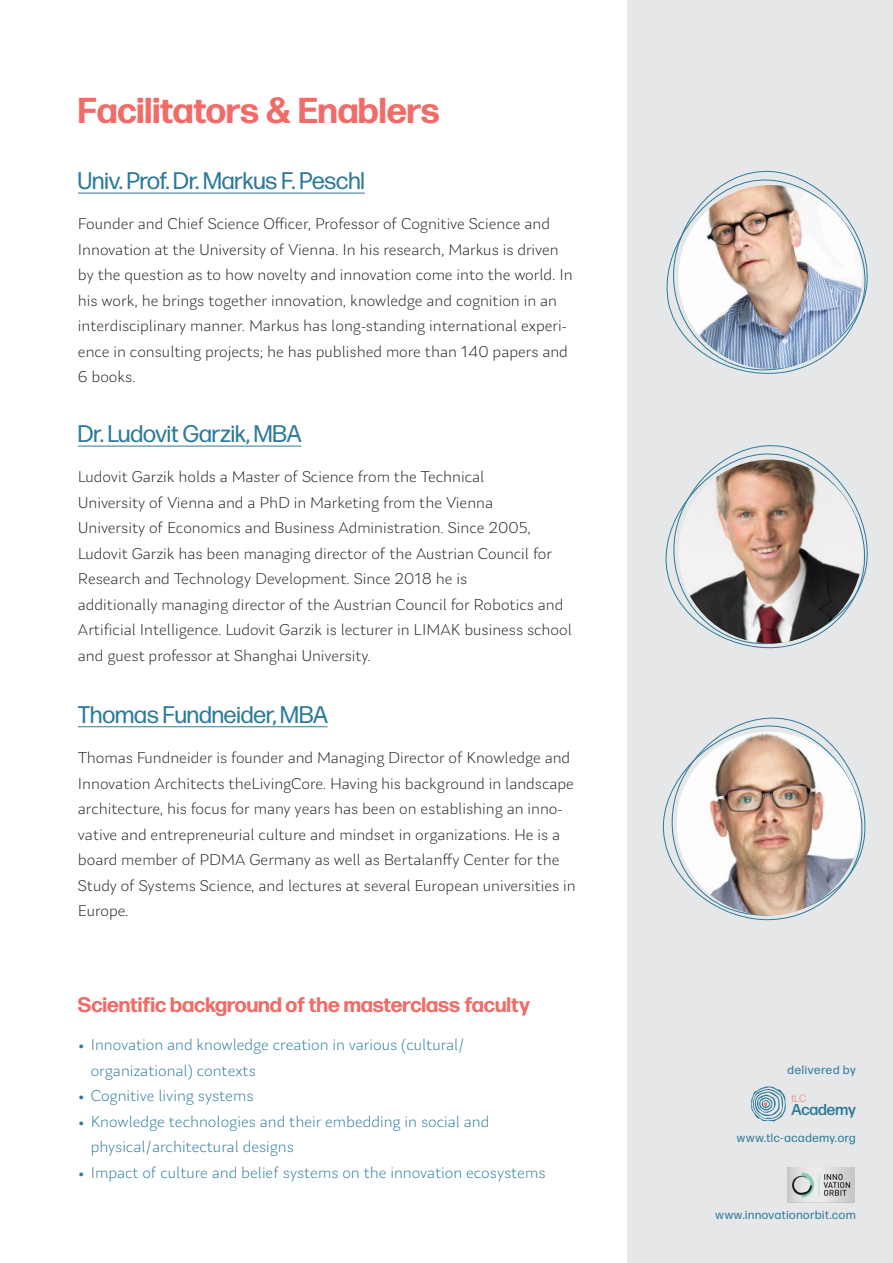
<style>
.page{position:relative;width:893px;height:1263px;background:#fff}
.page>*{position:absolute;margin:0;border:0;box-sizing:border-box;transform-origin:0 0}
.t1{font:700 36px "Forma DJR Deck";color:#f16c68}
.t2{font:24px "Forma DJR Deck";color:#2c7a9b}
.t3{font:700 21px "Forma DJR Deck";color:#f16c68}
.Paragraph_Style_1{font:300 16.5px/25.5px "Laca Text";color:#231f20}
.t4{font:300 16.5px/25.5px "Laca Text";color:#2c7a9b}
.t5{font:500 15.75px "Forma DJR Deck";color:#2c7a9b}
.t6{font:12px "Forma DJR Deck";letter-spacing:.06em;color:#2c7a9b}
.t7{font:300 10.5px "Forma DJR Deck";color:#f16c68}
</style>
<div class="page">
<div style="left:627px;top:0;width:266px;height:1263px;background:#e6e7e9"></div>
<div style="left:658px;top:171px;width:216px;height:211px;background:#e6e7e9"></div>
<img style="left:670px;top:185px;width:201px;height:192px">
<hr style="left:78px;top:193px;width:287px;height:1px;background:#2c7a9b">
<hr style="left:78px;top:446px;width:223px;height:1px;background:#2c7a9b">
<hr style="left:78px;top:726px;width:250px;height:1px;background:#2c7a9b">
<div style="left:666px;top:437px;width:210px;height:215px;background:#e6e7e9"></div>
<svg style="left:662px;top:450px;width:206px;height:201px;background:#dde1e5"></svg>
<img style="left:675px;top:460px;width:191px;height:187px">
<div style="left:661px;top:705px;width:216px;height:222px;background:#e6e7e9"></div>
<svg style="left:660px;top:723px;width:205px;height:199px;background:#dce1e4"></svg>
<img style="left:677px;top:732px;width:186px;height:186px">
<img style="left:787px;top:1168px;width:67px;height:34px">
<svg style="left:751px;top:1086px;width:35px;height:35px"></svg>
<p class="t1" style="left:78px;top:88px;width:363px">Facilitators &amp; Enablers</p>
<p class="t2" style="left:78px;top:166px;width:288px">Univ. Prof. Dr. Markus F. Peschl</p>
<p class="Paragraph_Style_1" style="left:78px;top:211px;width:496px">Founder and Chief Science Officer, Professor of Cognitive Science and Innovation at the University of Vienna. In his research, Markus is driven by the question as to how novelty and innovation come into the world. In his work, he brings together innovation, knowledge and cognition in an interdisciplinary manner. Markus has long-standing international experi&shy;ence in consulting projects; he has published more than 140 papers and 6 books.</p>
<p class="t2" style="left:78px;top:419px;width:225px">Dr. Ludovit Garzik, MBA</p>
<p class="Paragraph_Style_1" style="left:78px;top:464px;width:495px">Ludovit Garzik holds a Master of Science from the Technical<br>University of Vienna and a PhD in Marketing from the Vienna<br>University of Economics and Business Administration. Since 2005, Ludovit Garzik has been managing director of the Austrian Council for Research and Technology Development. Since 2018 he is<br>additionally managing director of the Austrian Council for Robotics and Artificial Intelligence. Ludovit Garzik is lecturer in LIMAK business school and guest professor at Shanghai University.</p>
<p class="t2" style="left:78px;top:699px;width:252px">Thomas Fundneider, MBA</p>
<p class="Paragraph_Style_1" style="left:78px;top:745px;width:499px">Thomas Fundneider is founder and Managing Director of Knowledge and Innovation Architects theLivingCore. Having his background in landscape architecture, his focus for many years has been on establishing an inno&shy;vative and entrepreneurial culture and mindset in organizations. He is a board member of PDMA Germany as well as Bertalanffy Center for the Study of Systems Science, and lectures at several European universities in Europe.</p>
<p class="t3" style="left:78px;top:992px;width:453px">Scientific background of the masterclass faculty</p>
<p class="t4" style="left:91px;top:1032px;width:376px;text-indent:-13px">• Innovation and knowledge creation in various (cultural/ organizational) contexts</p>
<p class="t4" style="left:78px;top:1083px;width:177px">• Cognitive living systems</p>
<p class="t4" style="left:91px;top:1108px;width:400px;text-indent:-13px">• Knowledge technologies and their embedding in social and physical/architectural designs</p>
<p class="t4" style="left:78px;top:1159px;width:469px">• Impact of culture and belief systems on the innovation ecosystems</p>
<p class="t6" style="left:788px;top:1063px;width:70px">delivered by</p>
<p class="t7" style="left:792px;top:1092px;width:16px">tLC</p>
<p class="t5" style="left:792px;top:1100px;width:66px">Academy</p>
<p class="t6" style="left:737px;top:1131px;width:120px">www.tlc-academy.org</p>
<p class="t6" style="left:715px;top:1208px;width:142px">www.innovationorbit.com</p>
</div>
